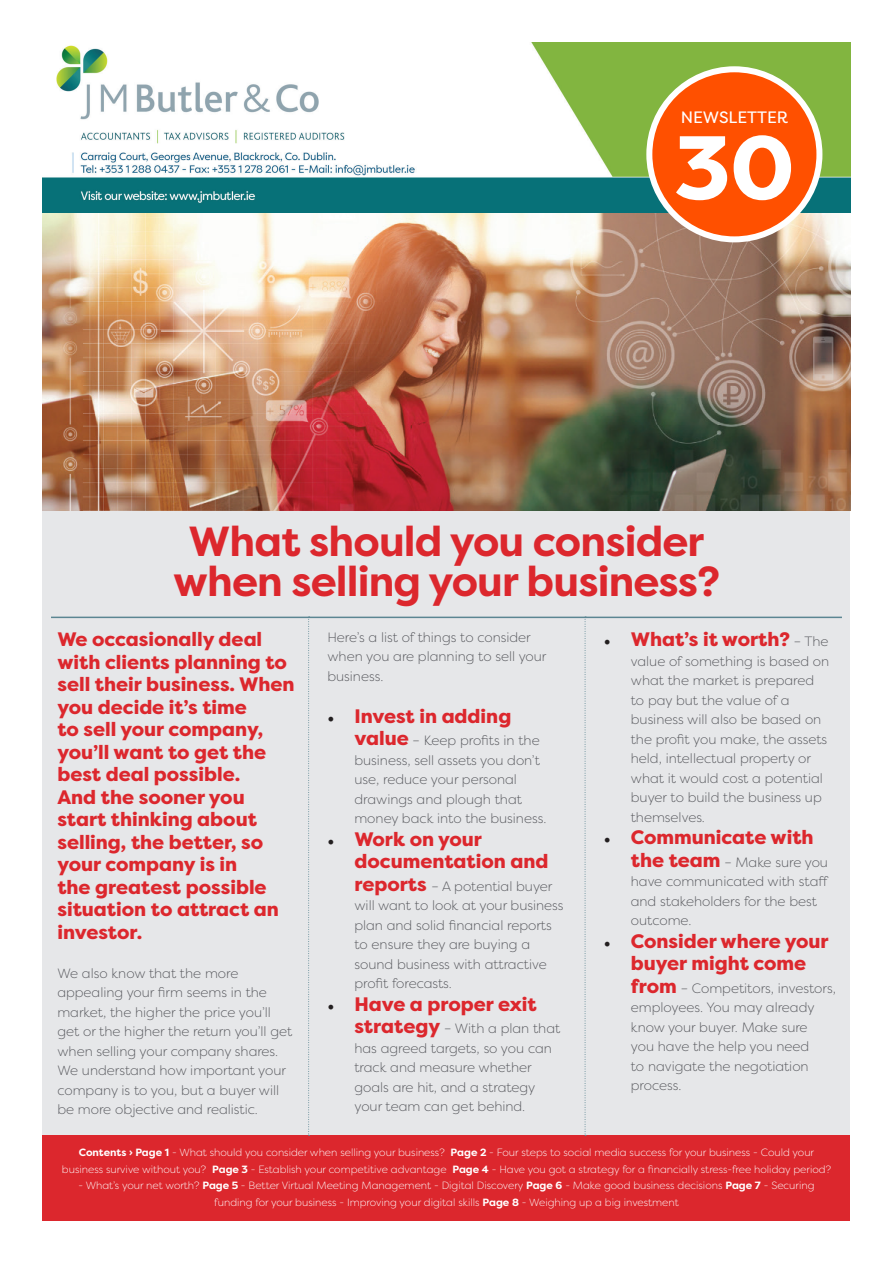
<style>
.page{position:relative;width:893px;height:1263px;background:#fff}
.page>*{position:absolute;margin:0;border:0;box-sizing:border-box;transform-origin:0 0}
.t1{font:800 90px "Filson Pro";color:#fff}
.t2{font:700 42px/40.5px "Filson Pro";letter-spacing:-.02em;color:#dc272d;text-align:center}
.t3{font:800 19.5px/22.5px "Filson Pro";color:#dc272d}
.t4{font:16.5px "Filson Pro";color:#fff}
.t5{font:300 13.5px/19.5px "Filson Pro";color:#54555a}
.t6{font:300 10.5px/16.5px "Filson Pro";color:#fff;text-align:center}
.s1{font-family:"Minion Pro";font-weight:400;font-size:18px;color:#231f20}
.s2{font-weight:800;font-size:19.5px;color:#dc272d}
.s3{font-weight:300;font-size:13.5px;color:#54555a}
.s4{font-weight:700}
</style>
<div class="page">
<div style="left:43px;top:425px;width:807px;height:710px;background:#e6e7e9"></div>
<img style="left:43px;top:43px;width:807px;height:467px">
<div style="left:43px;top:1135px;width:807px;height:85px;background:#dc272d"></div>
<hr style="left:51px;top:617px;width:791px;height:1px;background:#5b8692">
<svg style="left:308px;top:618px;width:2px;height:518px"></svg>
<svg style="left:585px;top:618px;width:1px;height:518px"></svg>
<div style="left:649px;top:69px;width:170px;height:170px;background:#ff5000;border-radius:50%"></div>
<div style="left:646px;top:66px;width:176px;height:176px;border:6px solid #fff;border-radius:50%"></div>
<p class="t4" style="left:681px;top:106px;width:109px">NEWSLETTER</p>
<h1 class="t1" style="left:674px;top:111px;width:122px">30</h1>
<h2 class="t2" style="left:173px;top:521px;width:548px">What should you consider when selling your business?</h2>
<p class="t3" style="left:57px;top:629px;width:239px">We occasionally deal with clients planning to sell their business. When you decide it’s time<br>to sell your company, you’ll want to get the best deal possible.<br>And the sooner you start thinking about selling, the better, so your company is in<br>the greatest possible situation to attract an investor.</p>
<p class="t5" style="left:57px;top:963px;width:236px">We also know that the more appealing your firm seems in the market, the higher the price you’ll get or the higher the return you’ll get when selling your company shares.<br>We understand how important your company is to you, but a buyer will be more objective and realistic.</p>
<p class="t5" style="left:327px;top:627px;width:221px">Here’s a list of things to consider when you are planning to sell your business.</p>
<h3 class="t3" style="left:327px;top:705px;width:185px"><span class="s1">•</span> Invest in adding</h3>
<p class="t5" style="left:354px;top:730px;width:193px"><span class="s2">value</span> – Keep profits in the business, sell assets you don’t use, reduce your personal drawings and plough that money back into the business.</p>
<h3 class="t3" style="left:354px;top:828px;width:196px;text-indent:-27px"><span class="s1">•</span> Work on your documentation and</h3>
<p class="t5" style="left:354px;top:876px;width:211px"><span class="s2">reports</span> – A potential buyer will want to look at your business plan and solid financial reports to ensure they are buying a sound business with attractive profit forecasts.</p>
<h3 class="t3" style="left:327px;top:993px;width:211px"><span class="s1">•</span> Have a proper exit</h3>
<p class="t5" style="left:354px;top:1018px;width:207px"><span class="s2">strategy</span> – With a plan that has agreed targets, so you can track and measure whether goals are hit, and a strategy your team can get behind.</p>
<h3 class="t3" style="left:604px;top:629px;width:226px"><span class="s1">•</span> What’s it worth? <span class="s3">– The</span></h3>
<p class="t5" style="left:631px;top:651px;width:200px">value of something is based on what the market is prepared to pay but the value of a business will also be based on the profit you make, the assets held, intellectual property or what it would cost a potential buyer to build the business up themselves.</p>
<h3 class="t3" style="left:604px;top:827px;width:211px"><span class="s1">•</span> Communicate with</h3>
<p class="t5" style="left:631px;top:852px;width:199px"><span class="s2">the team</span> – Make sure you have communicated with staff and stakeholders for the best outcome.</p>
<h3 class="t3" style="left:604px;top:930px;width:226px;text-align:center"><span class="s1">•</span> Consider where your buyer might come</h3>
<p class="t5" style="left:631px;top:978px;width:207px"><span class="s2">from</span> – Competitors, investors, employees. You may already know your buyer. Make sure<br>you have the help you need<br>to navigate the negotiation process.</p>
<p class="t6" style="left:62px;top:1144px;width:771px"><span class="s4">Contents › Page 1</span> - What should you consider when selling your business? <span class="s4">Page 2</span> - Four steps to social media success for your business - Could your business survive without you? <span class="s4">Page 3</span> - Establish your competitive advantage <span class="s4">Page 4</span> - Have you got a strategy for a financially stress-free holiday period?</p>
<p class="t6" style="left:79px;top:1177px;width:737px">- What’s your net worth? <span class="s4">Page 5</span> - Better Virtual Meeting Management - Digital Discovery <span class="s4">Page 6</span> - Make good business decisions <span class="s4">Page 7</span> - Securing funding for your business - Improving your digital skills <span class="s4">Page 8</span> - Weighing up a big investment</p>
</div>
